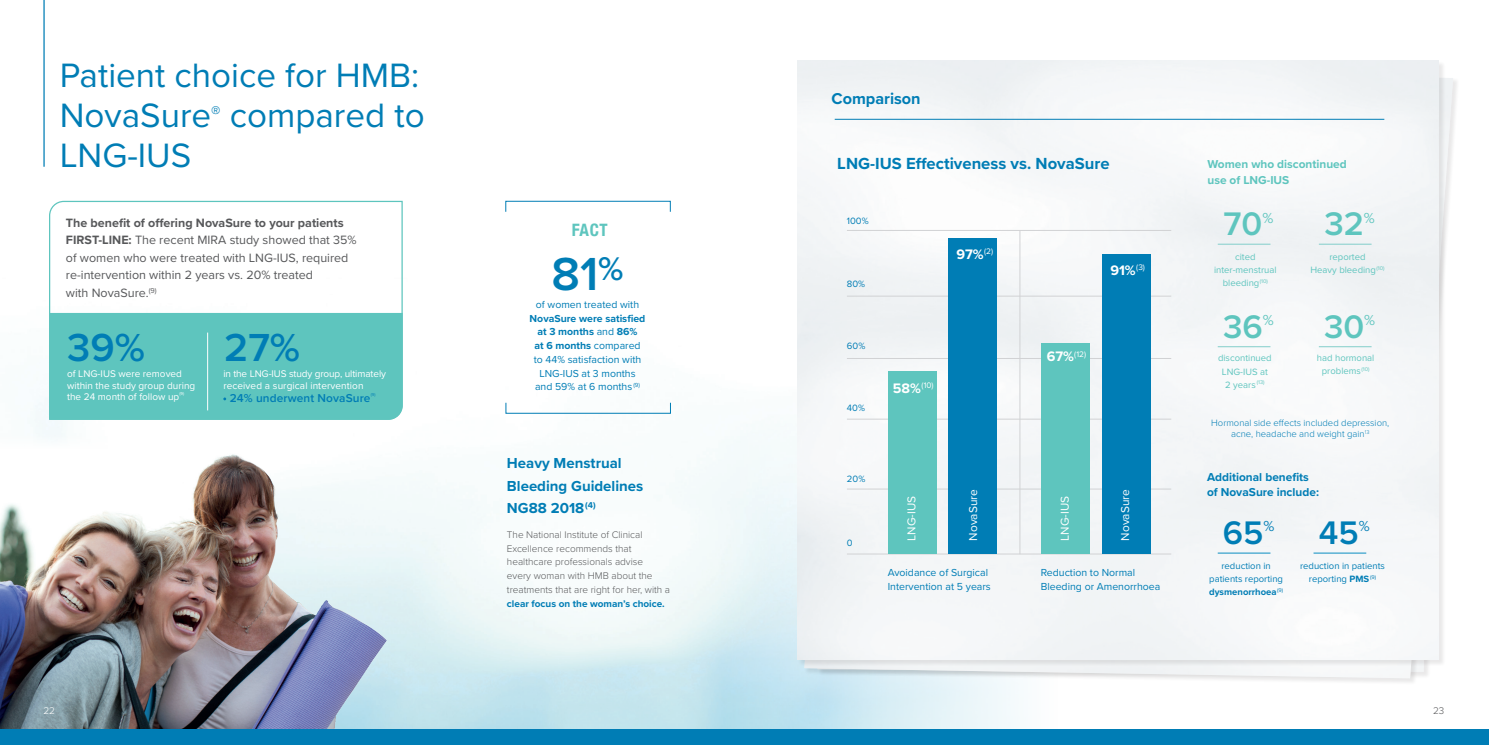
<style>
.page{position:relative;width:1489px;height:745px;background:#fff}
.page>*{position:absolute;margin:0;border:0;box-sizing:border-box;transform-origin:0 0}
.t1{font:600 48px "Proxima Nova";color:#007db5}
.t2{font:600 40.5px "Proxima Nova";color:#007db5}
.t3{font:35px/40px "Proxima Nova";color:#007db5}
.t4{font:600 33.88px "Proxima Nova";color:#5ec5be}
.t5{font:600 33.88px "Proxima Nova";color:#007db5}
.t6{font:700 condensed 17.12px "Helvetica Neue";color:#5ec5be}
.t7{font:700 16.62px "Proxima Nova";color:#007db5}
.t8{font:700 16.25px "Proxima Nova";color:#007db5}
.t9{font:700 15px/22.5px "Proxima Nova";color:#007db5}
.t10{font:15px "Proxima Nova";color:#5ec5be}
.t11{font:15px "Proxima Nova";color:#007db5}
.t12{font:700 14.25px "Proxima Nova";color:#fff}
.t13{font:12.5px/17.5px "Proxima Nova";color:#57585a}
.t14{font:700 11.88px/15.5px "Proxima Nova";color:#007db5}
.t15{font:700 11.88px/16.6px "Proxima Nova";color:#5ec5be}
.t16{font:11.88px "Proxima Nova";color:#fff}
.t17{font:600 11.88px "Proxima Nova";letter-spacing:.01em;color:#007db5}
.t18{font:10.5px/13.8px "Proxima Nova";color:#007db5}
.t19{font:300 10px/13.8px "Proxima Nova";color:#57585a}
.t20{font:10px/11.2px "Proxima Nova";color:#fff}
.t21{font:300 10px "Proxima Nova";color:#fff}
.t22{font:9.5px/13.1px "Proxima Nova";color:#5ec5be;text-align:center}
.t23{font:9.5px/13px "Proxima Nova";color:#007db5;text-align:center}
.t24{font:300 9.5px/10.8px "Proxima Nova";color:#007db5;text-align:center}
.t25{font:8.25px "Proxima Nova";color:#fff}
.t26{font:4.38px "Proxima Nova";color:#fff}
.t27{font:4.38px "Proxima Nova";color:#007db5}
.s1{font-weight:700}
.s2{font-weight:700;color:#007db5}
.s3{font-weight:700;font-size:14.25px}
</style>
<div class="page">
<img style="left:34px;top:200px;width:984px;height:529px">
<img style="left:0;top:434px;width:408px;height:295px">
<div style="left:505px;top:201px;width:165px;height:11px;border:1px solid #007db5"></div>
<div style="left:804px;top:67px;width:655px;height:617px;background:#231f20;opacity:.1"></div>
<img style="left:804px;top:68px;width:648px;height:610px">
<div style="left:797px;top:60px;width:648px;height:606px;background:#231f20;opacity:.1"></div>
<div style="left:797px;top:61px;width:641px;height:598px;background:#f4f6f8"></div>
<hr style="left:1019px;top:230px;width:1px;height:324px;background:#d1d2d4">
<hr style="left:846px;top:553px;width:325px;height:1px;background:#d1d2d4">
<hr style="left:846px;top:488px;width:325px;height:1px;background:#d1d2d4">
<hr style="left:846px;top:418px;width:325px;height:1px;background:#d1d2d4">
<hr style="left:846px;top:358px;width:325px;height:1px;background:#d1d2d4">
<hr style="left:846px;top:296px;width:325px;height:1px;background:#d1d2d4">
<hr style="left:846px;top:230px;width:325px;height:1px;background:#d1d2d4">
<div style="left:1101px;top:254px;width:49px;height:299px;background:#007db5"></div>
<div style="left:1041px;top:343px;width:48px;height:210px;background:#5ec5be"></div>
<div style="left:948px;top:239px;width:49px;height:314px;background:#007db5"></div>
<div style="left:888px;top:371px;width:48px;height:182px;background:#5ec5be"></div>
<hr style="left:834px;top:119px;width:550px;height:1px;background:#007db5">
<hr style="left:43px;top:0;width:2px;height:167px;background:#007db5">
<div style="left:0;top:729px;width:1488px;height:15px;background:#007db5"></div>
<hr style="left:1217px;top:244px;width:53px;height:1px;background:#82ceca">
<hr style="left:1217px;top:346px;width:53px;height:1px;background:#82ceca">
<hr style="left:1217px;top:552px;width:53px;height:1px;background:#098dc1">
<hr style="left:1313px;top:552px;width:53px;height:1px;background:#098dc1">
<hr style="left:1318px;top:244px;width:53px;height:1px;background:#82ceca">
<hr style="left:1318px;top:346px;width:53px;height:1px;background:#82ceca">
<svg style="left:48px;top:200px;width:355px;height:220px"></svg>
<div style="left:50px;top:313px;width:353px;height:106px;background:#5ec5be"></div>
<p class="t3" style="left:60px;top:54px;width:366px">Patient choice for HMB:<br>NovaSure<sup>®</sup> compared to<br>LNG-IUS</p>
<p class="t13" style="left:66px;top:213px;width:292px"><span class="s1">The benefit of offering NovaSure to your patients<br>FIRST-LINE:</span> The recent MIRA study showed that 35% of women who were treated with LNG-IUS, required</p>
<p class="t13" style="left:66px;top:265px;width:248px">re-intervention within 2 years vs. 20% treated with NovaSure.<sup>(9)</sup></p>
<p class="t2" style="left:67px;top:317px;width:79px">39%</p>
<p class="t2" style="left:224px;top:317px;width:77px">27%</p>
<p class="t20" style="left:67px;top:368px;width:130px">of LNG-IUS were removed within the study group during the 24 month of follow up</p>
<p class="t26" style="left:179px;top:390px;width:6px">(9)</p>
<p class="t20" style="left:223px;top:368px;width:164px">in the LNG-IUS study group, ultimately received a surgical intervention</p>
<p class="t17" style="left:230px;top:389px;width:142px">24% underwent NovaSure</p>
<p class="t27" style="left:370px;top:391px;width:6px">(9)</p>
<p class="t21" style="left:43px;top:702px;width:13px">22</p>
<p class="t6" style="left:572px;top:216px;width:37px">FACT</p>
<p class="t1" style="left:551px;top:238px;width:74px">81<sup>%</sup></p>
<p class="t18" style="left:529px;top:297px;width:117px;text-align:center">of women treated with<br><span class="s1">NovaSure were satisfied at 3 months</span> and <span class="s1">86%<br>at 6 months</span> compared to 44% satisfaction with<br>LNG-IUS at 3 months and 59% at 6 months <sup>(9)</sup></p>
<p class="t9" style="left:507px;top:451px;width:138px">Heavy Menstrual<br>Bleeding Guidelines<br>NG88 2018<sup>(4)</sup></p>
<p class="t19" style="left:507px;top:526px;width:165px">The National Institute of Clinical Excellence recommends that healthcare professionals advise<br>every woman with HMB about the treatments that are right for her, with a <span class="s2">clear focus on the woman’s choice.</span></p>
<p class="t8" style="left:831px;top:86px;width:91px">Comparison</p>
<p class="t7" style="left:837px;top:151px;width:274px">LNG-IUS Effectiveness vs. NovaSure</p>
<p class="t15" style="left:1207px;top:155px;width:141px">Women who discontinued use of LNG-IUS</p>
<p class="t23" style="left:846px;top:214px;width:23px">100%</p>
<p class="t23" style="left:846px;top:276px;width:20px">80%</p>
<p class="t23" style="left:846px;top:338px;width:20px">60%</p>
<p class="t23" style="left:846px;top:401px;width:20px">40%</p>
<p class="t12" style="left:956px;top:243px;width:38px">97%<sup>(2)</sup></p>
<p class="t25" style="left:892px;top:379px;width:42px"><span class="s3">58%</span>(10)</p>
<p class="t12" style="left:1110px;top:259px;width:36px">91%<sup>(3)</sup></p>
<p class="t25" style="left:1046px;top:347px;width:41px"><span class="s3">67%</span>(12)</p>
<p class="t23" style="left:846px;top:472px;width:20px">20%</p>
<p class="t23" style="left:846px;top:535px;width:7px">0</p>
<p class="t16" style="left:902px;top:540px;width:46px;rotate:-90deg">LNG-IUS</p>
<p class="t16" style="left:964px;top:540px;width:53px;rotate:-90deg">NovaSure</p>
<p class="t16" style="left:1055px;top:540px;width:46px;rotate:-90deg">LNG-IUS</p>
<p class="t16" style="left:1116px;top:540px;width:53px;rotate:-90deg">NovaSure</p>
<p class="t18" style="left:887px;top:565px;width:105px">Avoidance of Surgical<br>Intervention at 5 years</p>
<p class="t18" style="left:1040px;top:565px;width:121px">Reduction to Normal<br>Bleeding or Amenorrhoea</p>
<p class="t4" style="left:1223px;top:198px;width:40px">70</p>
<p class="t10" style="left:1262px;top:206px;width:12px">%</p>
<p class="t4" style="left:1324px;top:198px;width:41px">32</p>
<p class="t10" style="left:1363px;top:206px;width:12px">%</p>
<p class="t22" style="left:1213px;top:250px;width:64px">cited inter-menstrual bleeding<sup>(10)</sup></p>
<p class="t22" style="left:1310px;top:250px;width:76px">reported<br>Heavy bleeding<sup>(10)</sup></p>
<p class="t4" style="left:1223px;top:301px;width:41px">36</p>
<p class="t10" style="left:1262px;top:309px;width:12px">%</p>
<p class="t4" style="left:1323px;top:301px;width:42px">30</p>
<p class="t10" style="left:1364px;top:309px;width:12px">%</p>
<p class="t22" style="left:1217px;top:351px;width:55px">discontinued<br>LNG-IUS at<br>2 years <sup>(13)</sup></p>
<p class="t22" style="left:1316px;top:351px;width:59px">had hormonal problems<sup>(10)</sup></p>
<p class="t24" style="left:1211px;top:417px;width:179px">Hormonal side effects included depression, acne, headache and weight gain<sup>13</sup></p>
<p class="t14" style="left:1206px;top:468px;width:113px">Additional benefits of NovaSure include:</p>
<p class="t5" style="left:1222px;top:507px;width:42px">65</p>
<p class="t11" style="left:1263px;top:515px;width:12px">%</p>
<p class="t5" style="left:1318px;top:507px;width:41px">45</p>
<p class="t11" style="left:1358px;top:515px;width:12px">%</p>
<p class="t23" style="left:1209px;top:558px;width:75px">reduction in patients reporting <span class="s1">dysmenorrhoea</span><sup>(9)</sup></p>
<p class="t23" style="left:1299px;top:558px;width:86px">reduction in patients reporting <span class="s1">PMS</span> <sup>(9)</sup></p>
<p class="t19" style="left:1432px;top:702px;width:13px">23</p>
</div>
